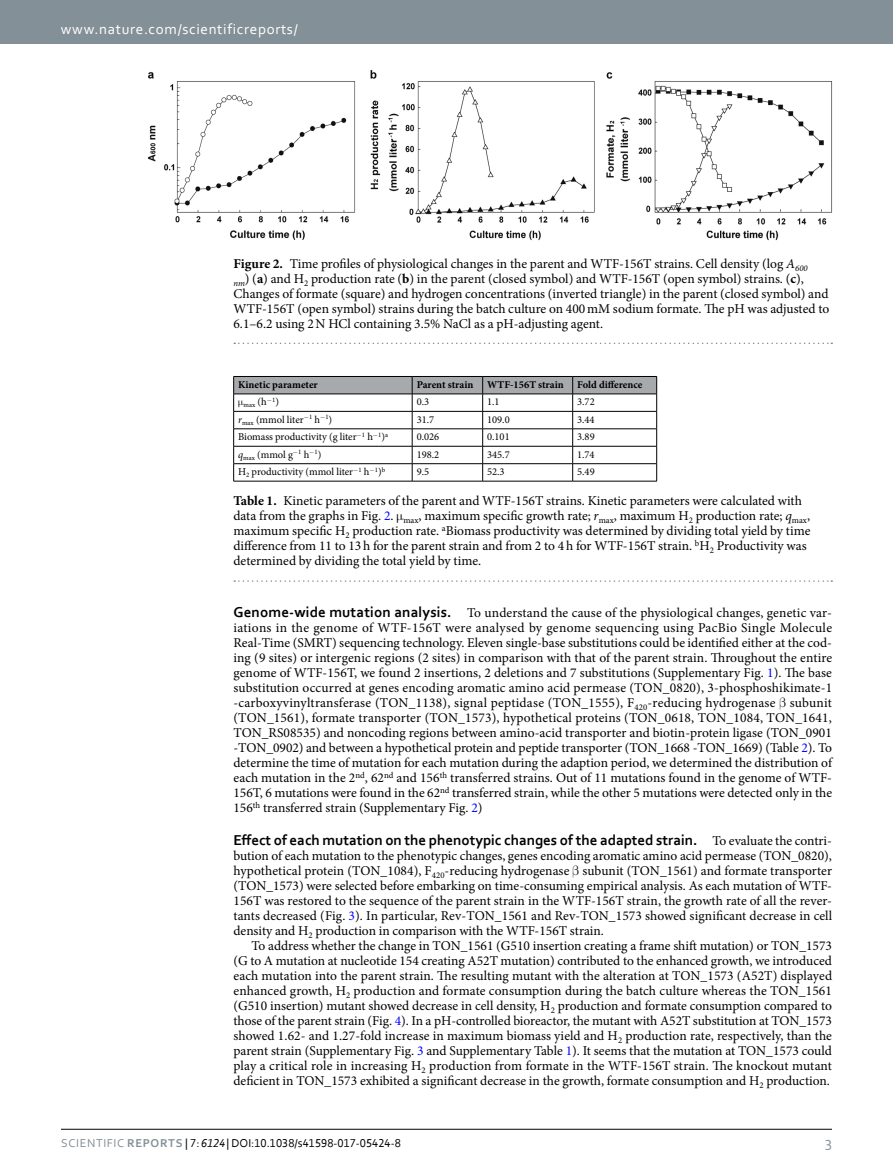
<style>
.page{position:relative;width:893px;height:1174px;background:#fff}
.page>*{position:absolute;margin:0;border:0;box-sizing:border-box;transform-origin:0 0}
.t1{font:700 15px "Corbel";color:#000}
.t2{font:15px "Corbel 2";letter-spacing:.045em;color:#fff}
.t3{font:15px "Corbel 2";color:#839097}
.t4{font:13.5px/15px "Minion Pro";color:#000;text-align:justify}
.t5{font:12px "Corbel";color:#000}
.t6{font:10.5px "Minion Pro";color:#000}
.t7{font:700 10.5px "Minion Pro";color:#000}
.t8{font:6.9px "Minion Pro";color:#000}
.s1{font-weight:700}
.s2{font-style:italic}
.s3{color:#00f}
.s4{font-family:"Corbel";font-weight:700;font-size:15px}
.s5{font-family:"Minion Pro";font-weight:400;font-size:13.5px}
.s6{font-family:"Corbel 2";color:#839097}
.s7{font-family:"Corbel Bold 2";color:#839097}
</style>
<div class="page">
<div style="left:0;top:0;width:893px;height:43px;background:#839097"></div>
<hr style="left:61px;top:1129px;width:771px;height:1px;background:#000">
<img style="left:148px;top:70px;width:684px;height:170px">
<svg style="left:234px;top:342px;width:598px;height:2px"></svg>
<svg style="left:234px;top:580px;width:598px;height:2px"></svg>
<hr style="left:233px;top:481px;width:179px;height:1px;background:#000">
<hr style="left:412px;top:481px;width:71px;height:1px;background:#000">
<hr style="left:483px;top:481px;width:90px;height:1px;background:#000">
<hr style="left:573px;top:481px;width:84px;height:1px;background:#000">
<svg style="left:233px;top:376px;width:424px;height:105px"></svg>
<p class="t2" style="left:61px;top:19px;width:238px">www.nature.com/scientificreports/</p>
<p class="t4" style="left:233px;top:256px;width:597px;text-align:left"><span class="s1">Figure 2.</span> Time profiles of physiological changes in the parent and WTF-156T strains. Cell density (log <span class="s2">A</span><sub>600<br>nm</sub>) (<span class="s1">a</span>) and H<sub>2</sub> production rate (<span class="s1">b</span>) in the parent (closed symbol) and WTF-156T (open symbol) strains. (<span class="s1">c</span>), Changes of formate (square) and hydrogen concentrations (inverted triangle) in the parent (closed symbol) and WTF-156T (open symbol) strains during the batch culture on 400mM sodium formate. The pH was adjusted to 6.1–6.2 using 2N HCl containing 3.5% NaCl as a pH-adjusting agent.</p>
<p class="t7" style="left:238px;top:377px;width:81px">Kinetic parameter</p>
<p class="t7" style="left:417px;top:377px;width:58px">Parent strain</p>
<p class="t7" style="left:487px;top:377px;width:78px">WTF-156T strain</p>
<p class="t7" style="left:577px;top:377px;width:67px">Fold difference</p>
<p class="t8" style="left:244px;top:400px;width:37px">max <sup>(h</sup>−1<sup>)</sup></p>
<p class="t6" style="left:417px;top:395px;width:14px">0.3</p>
<p class="t6" style="left:487px;top:395px;width:14px">1.1</p>
<p class="t6" style="left:577px;top:395px;width:19px">3.72</p>
<p class="t6" style="left:238px;top:412px;width:96px"><span class="s2">r</span><sub>max</sub> (mmol liter−<sup>1</sup> h−<sup>1</sup>)</p>
<p class="t6" style="left:417px;top:412px;width:19px">31.7</p>
<p class="t6" style="left:487px;top:412px;width:24px">109.0</p>
<p class="t6" style="left:577px;top:412px;width:19px">3.44</p>
<p class="t6" style="left:238px;top:430px;width:152px">Biomass productivity (g liter−<sup>1</sup> h−<sup>1</sup>)<sup>a</sup></p>
<p class="t6" style="left:417px;top:430px;width:24px">0.026</p>
<p class="t6" style="left:487px;top:430px;width:24px">0.101</p>
<p class="t6" style="left:577px;top:430px;width:19px">3.89</p>
<p class="t6" style="left:238px;top:447px;width:85px"><span class="s2">q</span><sub>max</sub> (mmol g−<sup>1</sup> h−<sup>1</sup>)</p>
<p class="t6" style="left:417px;top:447px;width:24px">198.2</p>
<p class="t6" style="left:487px;top:447px;width:24px">345.7</p>
<p class="t6" style="left:577px;top:447px;width:19px">1.74</p>
<p class="t6" style="left:238px;top:465px;width:149px">H<sub>2</sub> productivity (mmol liter−<sup>1</sup> h−<sup>1</sup>)<sup>b</sup></p>
<p class="t6" style="left:417px;top:465px;width:14px">9.5</p>
<p class="t6" style="left:487px;top:465px;width:19px">52.3</p>
<p class="t6" style="left:577px;top:465px;width:19px">5.49</p>
<p class="t4" style="left:233px;top:493px;width:578px;text-align:left"><span class="s1">Table 1.</span> Kinetic parameters of the parent and WTF-156T strains. Kinetic parameters were calculated with data from the graphs in Fig. <span class="s3">2</span>. <sub>max</sub>, maximum specific growth rate; <span class="s2">r</span><sub>max</sub>, maximum H<sub>2</sub> production rate; <span class="s2">q</span><sub>max</sub>, maximum specific H<sub>2</sub> production rate. <sup>a</sup>Biomass productivity was determined by dividing total yield by time difference from 11 to 13h for the parent strain and from 2 to 4h for WTF-156T strain. <sup>b</sup>H<sub>2</sub> Productivity was determined by dividing the total yield by time.</p>
<p class="t4" style="left:233px;top:605px;width:600px"><span class="s4">Genome-wide mutation analysis.</span> To understand the cause of the physiological changes, genetic var&shy;iations in the genome of WTF-156T were analysed by genome sequencing using PacBio Single Molecule Real-Time (SMRT) sequencing technology. Eleven single-base substitutions could be identified either at the cod&shy;ing (9 sites) or intergenic regions (2 sites) in comparison with that of the parent strain. Throughout the entire genome of WTF-156T, we found 2 insertions, 2 deletions and 7 substitutions (Supplementary Fig. <span class="s3">1</span>). The base substitution occurred at genes encoding aromatic amino acid permease (TON_0820), 3-phosphoshikimate-1 -carboxyvinyltransferase (TON_1138), signal peptidase (TON_1555), F<sub>420</sub>-reducing hydrogenase subunit (TON_1561), formate transporter (TON_1573), hypothetical proteins (TON_0618, TON_1084, TON_1641, TON_RS08535) and noncoding regions between amino-acid transporter and biotin-protein ligase (TON_0901 -TON_0902) and between a hypothetical protein and peptide transporter (TON_1668 -TON_1669) (Table <span class="s3">2</span>). To determine the time of mutation for each mutation during the adaption period, we determined the distribution of each mutation in the 2<sup>nd</sup>, 62<sup>nd</sup> and 156<sup>th</sup> transferred strains. Out of 11 mutations found in the genome of WTF-156T, 6 mutations were found in the 62<sup>nd</sup> transferred strain, while the other 5 mutations were detected only in the 156<sup>th</sup> transferred strain (Supplementary Fig. <span class="s3">2</span>)</p>
<p class="t1" style="left:233px;top:831px;width:600px">Effect of each mutation on the phenotypic changes of the adapted strain. <span class="s5">To evaluate the contri-</span></p>
<p class="t4" style="left:233px;top:848px;width:600px">bution of each mutation to the phenotypic changes, genes encoding aromatic amino acid permease (TON_0820), hypothetical protein (TON_1084), F<sub>420</sub>-reducing hydrogenase subunit (TON_1561) and formate transporter (TON_1573) were selected before embarking on time-consuming empirical analysis. As each mutation of WTF-156T was restored to the sequence of the parent strain in the WTF-156T strain, the growth rate of all the rever&shy;tants decreased (Fig. <span class="s3">3</span>). In particular, Rev-TON_1561 and Rev-TON_1573 showed significant decrease in cell density and H<sub>2</sub> production in comparison with the WTF-156T strain.</p>
<p class="t4" style="left:233px;top:938px;width:600px;text-indent:18px">To address whether the change in TON_1561 (G510 insertion creating a frame shift mutation) or TON_1573 (G to A mutation at nucleotide 154 creating A52T mutation) contributed to the enhanced growth, we introduced each mutation into the parent strain. The resulting mutant with the alteration at TON_1573 (A52T) displayed enhanced growth, H<sub>2</sub> production and formate consumption during the batch culture whereas the TON_1561 (G510 insertion) mutant showed decrease in cell density, H<sub>2</sub> production and formate consumption compared to those of the parent strain (Fig. <span class="s3">4</span>). In a pH-controlled bioreactor, the mutant with A52T substitution at TON_1573 showed 1.62- and 1.27-fold increase in maximum biomass yield and H<sub>2</sub> production rate, respectively, than the parent strain (Supplementary Fig. <span class="s3">3</span> and Supplementary Table <span class="s3">1</span>). It seems that the mutation at TON_1573 could play a critical role in increasing H<sub>2</sub> production from formate in the WTF-156T strain. The knockout mutant deficient in TON_1573 exhibited a significant decrease in the growth, formate consumption and H<sub>2</sub> production.</p>
<p class="t5" style="left:61px;top:1135px;width:341px"><span class="s6">SCIenTIfIC</span> <span class="s7">REPORTS</span> | 7:<span class="s2">6124</span>| DOI:10.1038/s41598-017-05424-8</p>
<p class="t3" style="left:825px;top:1132px;width:8px">3</p>
</div>
